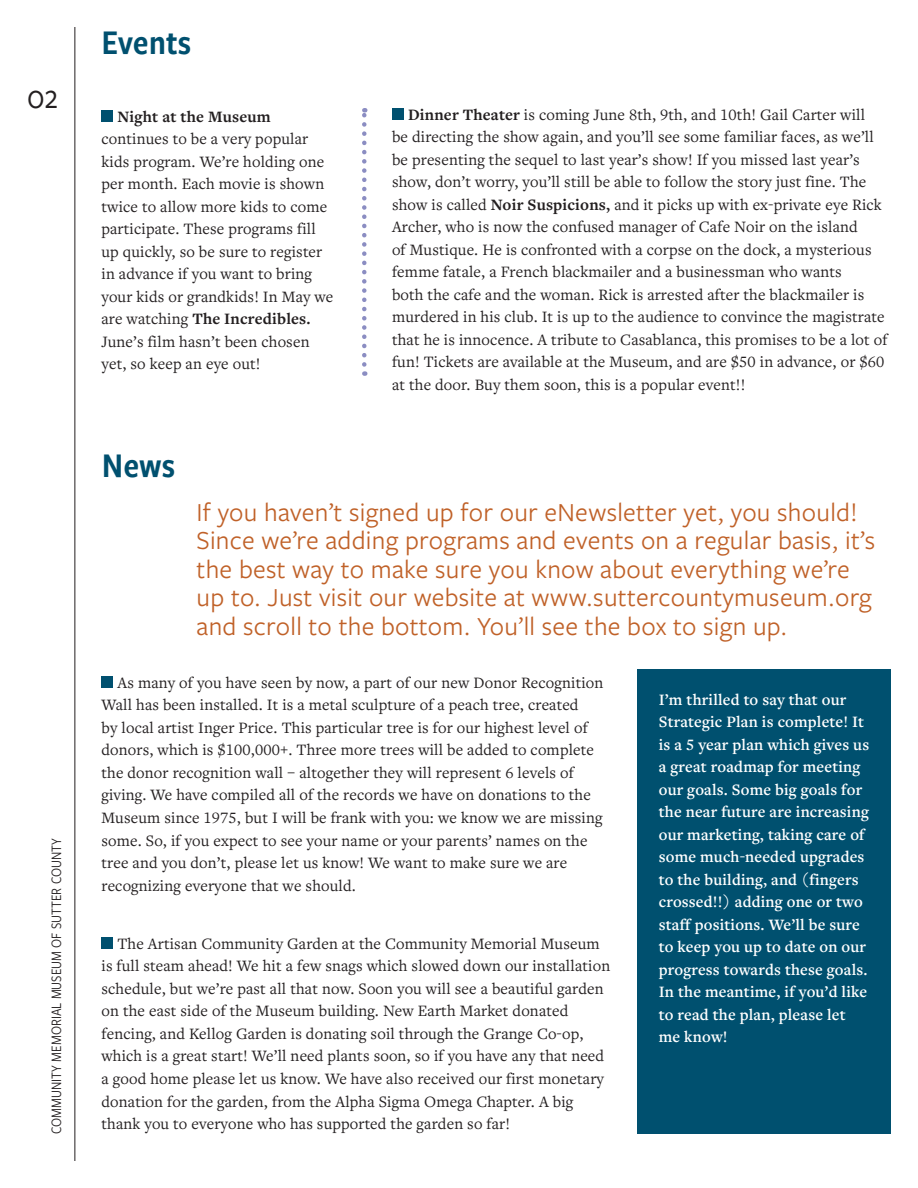
<style>
.page{position:relative;width:918px;height:1188px;background:#fff}
.page>*{position:absolute;margin:0;border:0;box-sizing:border-box;transform-origin:0 0}
.t1{font:36px "Freight Sans Cnd Pro Semi";color:#00506f}
.t2{font:36px "Freight Sans Cnd Pro";color:#231f20}
.t3{font:27px/28.5px "Freight Sans Pro";letter-spacing:.01em;color:#c06128}
.t4{font:16.5px/22.5px "Freight Text Pro";letter-spacing:.01em;color:#231f20}
.t5{font:600 16.5px/22.5px "Freight Text Pro";letter-spacing:.01em;color:#fff}
.t6{font:700 16.5px "Freight Text Pro";letter-spacing:.01em;color:#231f20}
.t7{font:15px "Freight Sans Cnd Pro";color:#231f20}
.s1{font-weight:700}
</style>
<div class="page">
<hr style="left:74px;top:27px;width:1px;height:1134px;background:#231f20">
<div style="left:392px;top:108px;width:12px;height:12px;background:#00506f"></div>
<svg style="left:362px;top:108px;width:5px;height:257px"></svg>
<div style="left:101px;top:110px;width:12px;height:12px;background:#00506f"></div>
<div style="left:101px;top:676px;width:12px;height:12px;background:#00506f"></div>
<div style="left:101px;top:937px;width:12px;height:12px;background:#00506f"></div>
<div style="left:637px;top:670px;width:254px;height:464px;background:#00506f"></div>
<h1 class="t2" style="left:27px;top:72px;width:32px">02</h1>
<p class="t7" style="left:46px;top:1134px;width:297px;rotate:-90deg">COMMUNITY MEMORIAL MUSEUM OF SUTTER COUNTY</p>
<h1 class="t1" style="left:101px;top:18px;width:91px">Events</h1>
<p class="t6" style="left:117px;top:105px;width:155px">Night at the Museum</p>
<p class="t4" style="left:101px;top:127px;width:233px">continues to be a very popular kids program. We’re holding one per month. Each movie is shown twice to allow more kids to come participate. These programs fill up quickly, so be sure to register in advance if you want to bring your kids or grandkids! In May we are watching <span class="s1">The Incredibles.<br></span>June’s film hasn’t been chosen yet, so keep an eye out!</p>
<h1 class="t1" style="left:102px;top:441px;width:75px">News</h1>
<p class="t4" style="left:392px;top:103px;width:497px;text-indent:16px"><span class="s1">Dinner Theater</span> is coming June 8th, 9th, and 10th! Gail Carter will<br>be directing the show again, and you’ll see some familiar faces, as we’ll be presenting the sequel to last year’s show! If you missed last year’s show, don’t worry, you’ll still be able to follow the story just fine. The show is called <span class="s1">Noir Suspicions,</span> and it picks up with ex-private eye Rick Archer, who is now the confused manager of Cafe Noir on the island<br>of Mustique. He is confronted with a corpse on the dock, a mysterious femme fatale, a French blackmailer and a businessman who wants<br>both the cafe and the woman. Rick is arrested after the blackmailer is murdered in his club. It is up to the audience to convince the magistrate that he is innocence. A tribute to Casablanca, this promises to be a lot of fun! Tickets are available at the Museum, and are $50 in advance, or $60 at the door. Buy them soon, this is a popular event!!</p>
<p class="t3" style="left:197px;top:497px;width:680px">If you haven’t signed up for our eNewsletter yet, you should!<br>Since we’re adding programs and events on a regular basis, it’s the best way to make sure you know about everything we’re up to. Just visit our website at www.suttercountymuseum.org and scroll to the bottom. You’ll see the box to sign up.</p>
<p class="t4" style="left:101px;top:671px;width:503px;text-indent:16px">As many of you have seen by now, a part of our new Donor Recognition Wall has been installed. It is a metal sculpture of a peach tree, created<br>by local artist Inger Price. This particular tree is for our highest level of donors, which is $100,000+. Three more trees will be added to complete the donor recognition wall – altogether they will represent 6 levels of giving. We have compiled all of the records we have on donations to the Museum since 1975, but I will be frank with you: we know we are missing some. So, if you expect to see your name or your parents’ names on the tree and you don’t, please let us know! We want to make sure we are recognizing everyone that we should.</p>
<p class="t5" style="left:659px;top:688px;width:212px">I’m thrilled to say that our<br>Strategic Plan is complete! It is a 5 year plan which gives us a great roadmap for meeting our goals. Some big goals for the near future are increasing our marketing, taking care of some much-needed upgrades to the building, and (fingers crossed!!) adding one or two staff positions. We’ll be sure to keep you up to date on our progress towards these goals.<br>In the meantime, if you’d like to read the plan, please let me know!</p>
<p class="t4" style="left:101px;top:932px;width:510px;text-indent:16px">The Artisan Community Garden at the Community Memorial Museum is full steam ahead! We hit a few snags which slowed down our installation schedule, but we’re past all that now. Soon you will see a beautiful garden on the east side of the Museum building. New Earth Market donated fencing, and Kellog Garden is donating soil through the Grange Co-op, which is a great start! We’ll need plants soon, so if you have any that need a good home please let us know. We have also received our first monetary donation for the garden, from the Alpha Sigma Omega Chapter. A big thank you to everyone who has supported the garden so far!</p>
</div>
